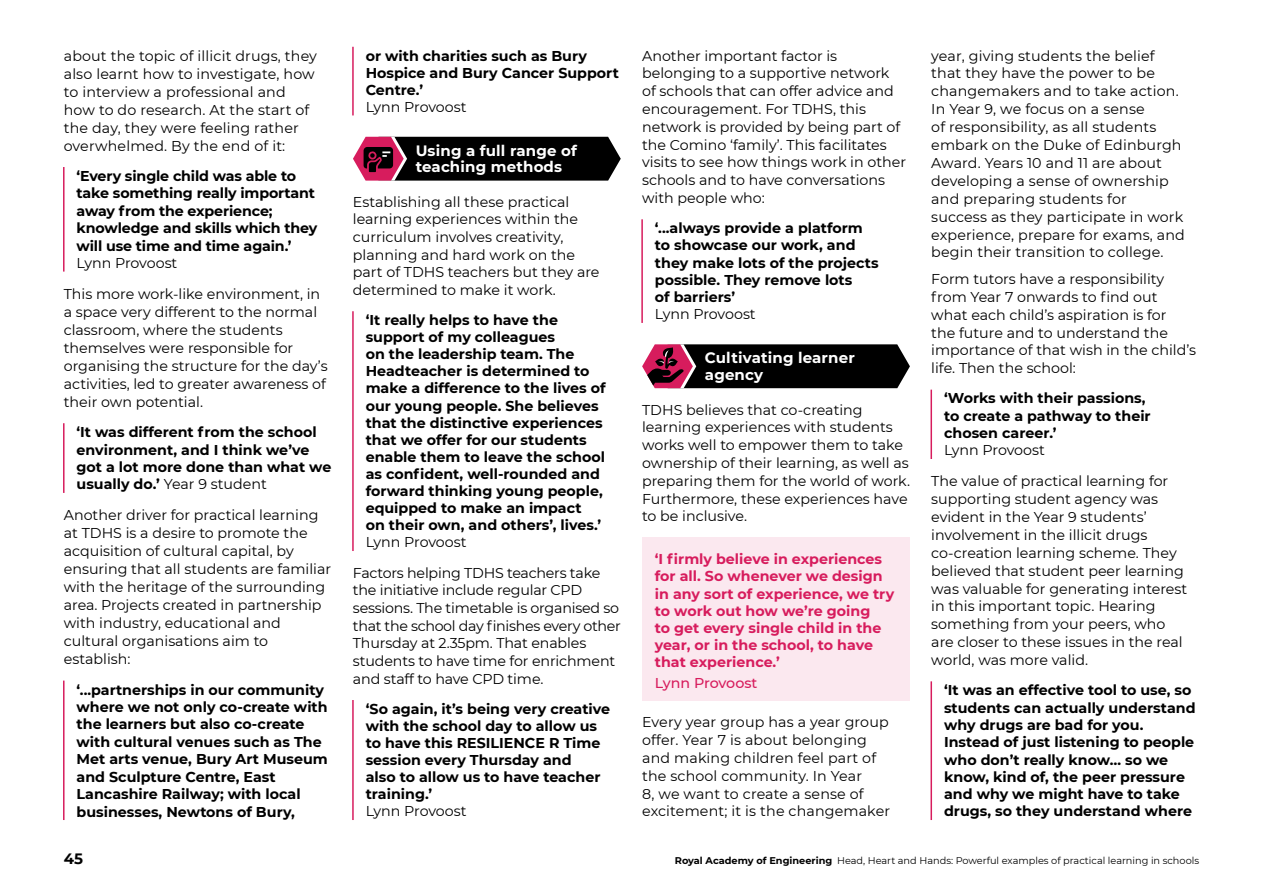
<style>
.page{position:relative;width:1263px;height:893px;background:#fff}
.page>*{position:absolute;margin:0;border:0;box-sizing:border-box;transform-origin:0 0}
.t1{font:700 15px/16.5px "Montserrat";letter-spacing:.01em;color:#fff}
.t2{font:700 15px "Montserrat";color:#000}
.t3{font:14.25px/17.9px "Montserrat";color:#000}
.t4{font:700 14.25px/17.4px "Montserrat";color:#000}
.t5{font:700 14.25px/17.1px "Montserrat";color:#d71c5d}
.t6{font:500 14.25px "Montserrat";letter-spacing:-.005em;color:#d71c5d}
.t7{font:9.75px "Montserrat";color:#000}
.s1{font-weight:400}
.s2{font-weight:700}
</style>
<div class="page">
<hr style="left:63px;top:167px;width:2px;height:105px;background:#d71c5d">
<hr style="left:63px;top:423px;width:2px;height:70px;background:#d71c5d">
<hr style="left:63px;top:681px;width:2px;height:139px;background:#d71c5d">
<hr style="left:352px;top:47px;width:2px;height:68px;background:#d71c5d">
<hr style="left:352px;top:311px;width:2px;height:240px;background:#d71c5d">
<hr style="left:352px;top:700px;width:2px;height:120px;background:#d71c5d">
<svg style="left:353px;top:137px;width:268px;height:44px;background:#26141a"></svg>
<hr style="left:641px;top:219px;width:2px;height:104px;background:#d71c5d">
<svg style="left:642px;top:344px;width:268px;height:44px;background:#26141a"></svg>
<div style="left:642px;top:538px;width:268px;height:163px;background:#fbe8ef"></div>
<hr style="left:930px;top:390px;width:2px;height:69px;background:#d71c5d">
<hr style="left:930px;top:681px;width:2px;height:139px;background:#d71c5d">
<p class="t3" style="left:64px;top:46px;width:255px">about the topic of illicit drugs, they also learnt how to investigate, how to interview a professional and how to do research. At the start of the day, they were feeling rather overwhelmed. By the end of it:</p>
<p class="t4" style="left:77px;top:166px;width:242px">‘Every single child was able to take something really important away from the experience; knowledge and skills which they will use time and time again.’</p>
<p class="t3" style="left:64px;top:247px;width:258px;line-height:30.8px;text-indent:13px">Lynn Provoost<br>This more work-like environment, in</p>
<p class="t3" style="left:64px;top:302px;width:265px">a space very different to the normal classroom, where the students themselves were responsible for organising the structure for the day’s activities, led to greater awareness of their own potential.</p>
<p class="t4" style="left:77px;top:423px;width:256px">‘It was different from the school environment, and I think we’ve got a lot more done than what we usually do.’ <span class="s1">Year 9 student</span></p>
<p class="t3" style="left:64px;top:506px;width:269px">Another driver for practical learning at TDHS is a desire to promote the acquisition of cultural capital, by ensuring that all students are familiar with the heritage of the surrounding area. Projects created in partnership with industry, educational and cultural organisations aim to establish:</p>
<p class="t4" style="left:77px;top:680px;width:253px">‘...partnerships in our community where we not only co-create with the learners but also co-create with cultural venues such as The<br>Met arts venue, Bury Art Museum and Sculpture Centre, East<br>Lancashire Railway; with local businesses, Newtons of Bury,</p>
<p class="t4" style="left:366px;top:46px;width:255px">or with charities such as Bury<br>Hospice and Bury Cancer Support<br>Centre.’</p>
<p class="t3" style="left:366px;top:97px;width:102px">Lynn Provoost</p>
<p class="t1" style="left:416px;top:141px;width:163px">Using a full range of teaching methods</p>
<p class="t3" style="left:353px;top:192px;width:248px">Establishing all these practical learning experiences within the curriculum involves creativity, planning and hard work on the part of TDHS teachers but they are determined to make it work.</p>
<p class="t4" style="left:366px;top:311px;width:241px">‘It really helps to have the support of my colleagues<br>on the leadership team. The<br>Headteacher is determined to make a difference to the lives of our young people. She believes that the distinctive experiences that we offer for our students enable them to leave the school as confident, well-rounded and forward thinking young people, equipped to make an impact<br>on their own, and others’, lives.’</p>
<p class="t3" style="left:353px;top:527px;width:249px;line-height:30.5px;text-indent:13px">Lynn Provoost<br>Factors helping TDHS teachers take</p>
<p class="t3" style="left:353px;top:581px;width:269px">the initiative include regular CPD sessions. The timetable is organised so that the school day finishes every other Thursday at 2.35pm. That enables students to have time for enrichment and staff to have CPD time.</p>
<p class="t4" style="left:366px;top:699px;width:246px">‘So again, it’s being very creative with the school day to allow us to have this RESILIENCE R Time session every Thursday and<br>also to allow us to have teacher training.’</p>
<p class="t3" style="left:366px;top:802px;width:102px">Lynn Provoost</p>
<p class="t3" style="left:642px;top:46px;width:266px">Another important factor is belonging to a supportive network of schools that can offer advice and encouragement. For TDHS, this network is provided by being part of the Comino ‘family’. This facilitates visits to see how things work in other schools and to have conversations with people who:</p>
<p class="t4" style="left:655px;top:219px;width:225px">‘...always provide a platform to showcase our work, and they make lots of the projects possible. They remove lots<br>of barriers’</p>
<p class="t3" style="left:655px;top:305px;width:102px">Lynn Provoost</p>
<p class="t1" style="left:705px;top:349px;width:151px">Cultivating learner agency</p>
<p class="t3" style="left:642px;top:400px;width:269px">TDHS believes that co-creating learning experiences with students works well to empower them to take ownership of their learning, as well as preparing them for the world of work.<br>Furthermore, these experiences have to be inclusive.</p>
<p class="t5" style="left:655px;top:550px;width:241px">‘I firmly believe in experiences for all. So whenever we design in any sort of experience, we try to work out how we’re going<br>to get every single child in the year, or in the school, to have that experience.’</p>
<p class="t6" style="left:655px;top:673px;width:104px">Lynn Provoost</p>
<p class="t3" style="left:642px;top:713px;width:250px">Every year group has a year group offer. Year 7 is about belonging and making children feel part of the school community. In Year<br>8, we want to create a sense of excitement; it is the changemaker</p>
<p class="t3" style="left:931px;top:46px;width:255px">year, giving students the belief that they have the power to be changemakers and to take action.<br>In Year 9, we focus on a sense<br>of responsibility, as all students embark on the Duke of Edinburgh<br>Award. Years 10 and 11 are about developing a sense of ownership and preparing students for success as they participate in work experience, prepare for exams, and begin their transition to college.</p>
<p class="t3" style="left:931px;top:269px;width:266px">Form tutors have a responsibility from Year 7 onwards to find out what each child’s aspiration is for<br>the future and to understand the importance of that wish in the child’s life. Then the school:</p>
<p class="t4" style="left:944px;top:389px;width:208px">‘Works with their passions, to create a pathway to their chosen career.’</p>
<p class="t3" style="left:931px;top:435px;width:239px;line-height:30.6px;text-indent:13px">Lynn Provoost<br>The value of practical learning for</p>
<p class="t3" style="left:931px;top:489px;width:258px">supporting student agency was evident in the Year 9 students’ involvement in the illicit drugs co-creation learning scheme. They believed that student peer learning was valuable for generating interest in this important topic. Hearing something from your peers, who are closer to these issues in the real world, was more valid.</p>
<p class="t4" style="left:944px;top:681px;width:253px">‘It was an effective tool to use, so students can actually understand why drugs are bad for you.<br>Instead of just listening to people who don’t really know… so we know, kind of, the peer pressure and why we might have to take drugs, so they understand where</p>
<p class="t2" style="left:64px;top:847px;width:21px">45</p>
<p class="t7" style="left:675px;top:854px;width:526px"><span class="s2">Royal Academy of Engineering</span> Head, Heart and Hands: Powerful examples of practical learning in schools</p>
</div>
